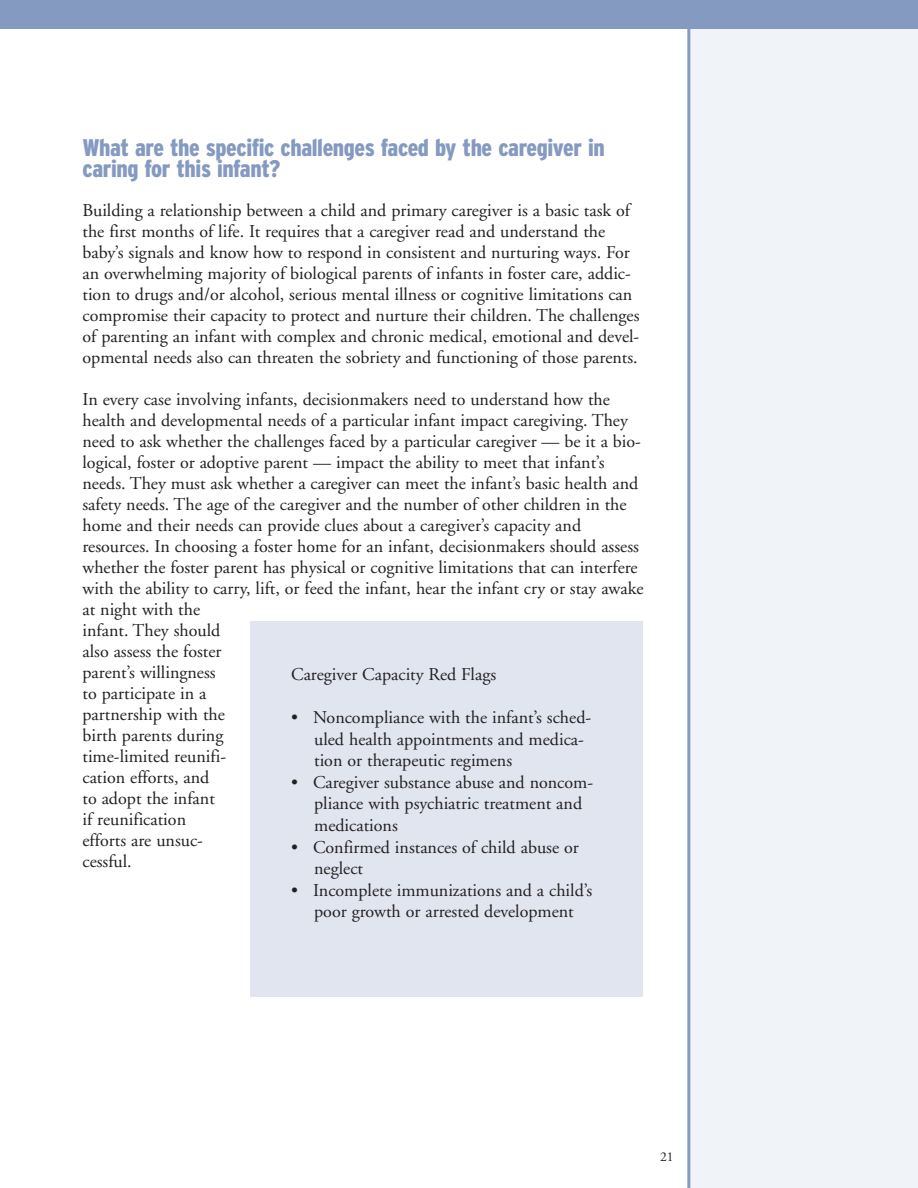
<style>
.page{position:relative;width:918px;height:1188px;background:#fff}
.page>*{position:absolute;margin:0;border:0;box-sizing:border-box;transform-origin:0 0}
.t1{font:900 condensed 24px/21px "Interstate";letter-spacing:-.015em;color:#859ac0}
.t2{font:18px/21px "Adobe Garamond";color:#231f20}
.t3{font:13.5px "Adobe Garamond";color:#231f20}
</style>
<div class="page">
<div style="left:688px;top:0;width:230px;height:1188px;background:#f0f3f8"></div>
<hr style="left:687px;top:0;width:3px;height:1188px;background:#859ac0">
<div style="left:0;top:0;width:918px;height:29px;background:#859ac0"></div>
<div style="left:250px;top:621px;width:393px;height:376px;background:#e1e5f0"></div>
<h1 class="t1" style="left:82px;top:139px;width:524px">What are the specific challenges faced by the caregiver in caring for this infant?</h1>
<p class="t2" style="left:82px;top:201px;width:559px">Building a relationship between a child and primary caregiver is a basic task of the first months of life. It requires that a caregiver read and understand the baby’s signals and know how to respond in consistent and nurturing ways. For an overwhelming majority of biological parents of infants in foster care, addic&shy;tion to drugs and/or alcohol, serious mental illness or cognitive limitations can compromise their capacity to protect and nurture their children. The challenges of parenting an infant with complex and chronic medical, emotional and devel&shy;opmental needs also can threaten the sobriety and functioning of those parents.</p>
<p class="t2" style="left:82px;top:390px;width:563px">In every case involving infants, decisionmakers need to understand how the health and developmental needs of a particular infant impact caregiving. They need to ask whether the challenges faced by a particular caregiver — be it a bio&shy;logical, foster or adoptive parent — impact the ability to meet that infant’s needs. They must ask whether a caregiver can meet the infant’s basic health and safety needs. The age of the caregiver and the number of other children in the home and their needs can provide clues about a caregiver’s capacity and resources. In choosing a foster home for an infant, decisionmakers should assess whether the foster parent has physical or cognitive limitations that can interfere with the ability to carry, lift, or feed the infant, hear the infant cry or stay awake at night with the<br>infant. They should<br>also assess the foster<br>parent’s willingness<br>to participate in a<br>partnership with the<br>birth parents during<br>time-limited reunifi-<br>cation efforts, and<br>to adopt the infant<br>if reunification<br>efforts are unsuc-<br>cessful.</p>
<p class="t2" style="left:291px;top:665px;width:206px">Caregiver Capacity Red Flags</p>
<p class="t2" style="left:314px;top:708px;width:279px;line-height:21.6px;text-indent:-23px">• Noncompliance with the infant’s sched&shy;uled health appointments and medica&shy;tion or therapeutic regimens</p>
<p class="t2" style="left:314px;top:773px;width:281px;line-height:21.6px;text-indent:-23px">• Caregiver substance abuse and noncom&shy;pliance with psychiatric treatment and medications</p>
<p class="t2" style="left:314px;top:838px;width:266px;line-height:21.6px;text-indent:-23px">• Confirmed instances of child abuse or neglect</p>
<p class="t2" style="left:291px;top:881px;width:303px;line-height:21.6px;text-align:center">• Incomplete immunizations and a child’s poor growth or arrested development</p>
<p class="t3" style="left:660px;top:1152px;width:15px">21</p>
</div>
